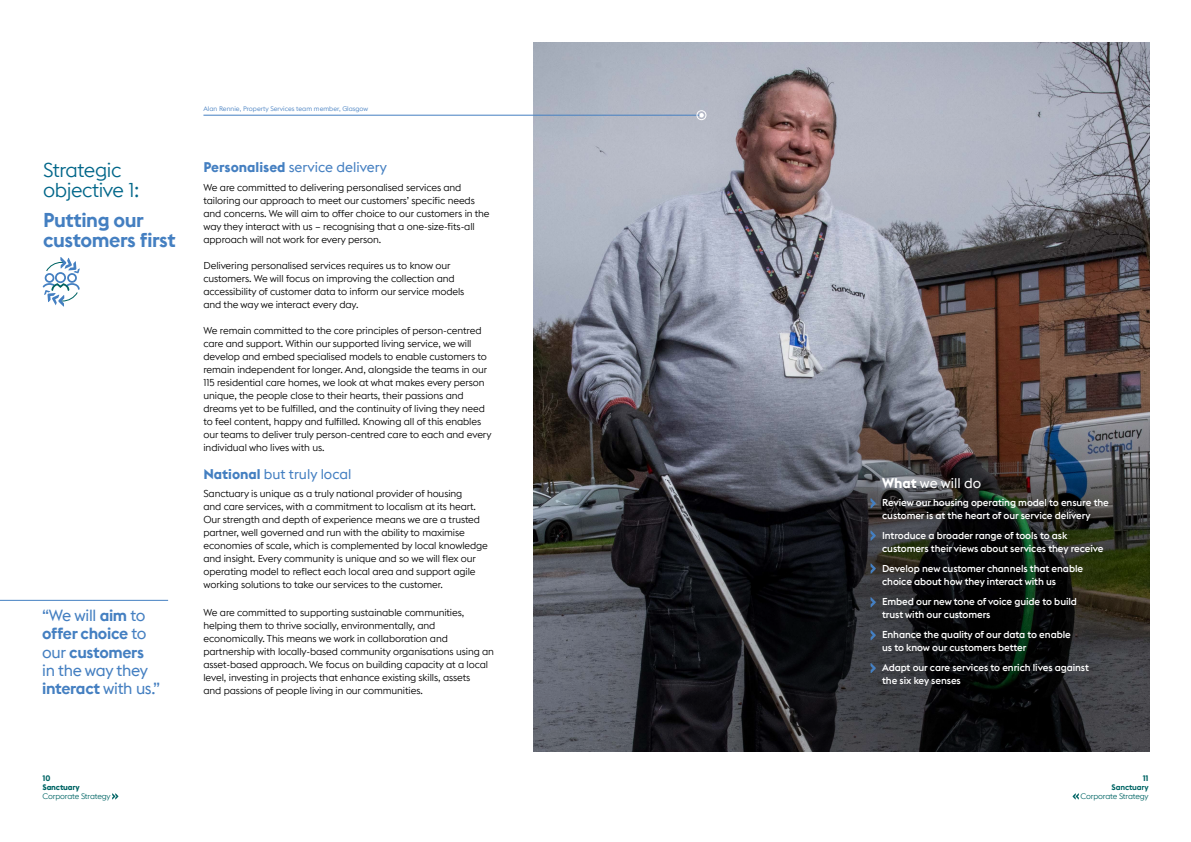
<style>
.page{position:relative;width:1191px;height:842px;background:#fff}
.page>*{position:absolute;margin:0;border:0;box-sizing:border-box;transform-origin:0 0}
.t1{font:600 20px/20px "Euclid Flex B";letter-spacing:-.02em;color:#447fc1}
.t2{font:300 20px/20px "Euclid Flex B";letter-spacing:-.02em;color:#006689}
.t3{font:16.1px/18.4px "Euclid Flex B";letter-spacing:-.02em;color:#447fc1}
.t4{font:14px "Euclid Flex B";color:#447fc1}
.t5{font:14px "Euclid Flex B";color:#fff}
.t6{font:300 10px/13px "Euclid Flex B";letter-spacing:-.01em;color:#000}
.t7{font:500 10px/13px "Euclid Flex B";letter-spacing:-.01em;color:#fff}
.t8{font:300 8px "Euclid Flex B";letter-spacing:-.02em;color:#006565}
.t9{font:700 8px "Euclid Flex B";letter-spacing:-.02em;color:#006565}
.t10{font:600 8px "Euclid Flex B";letter-spacing:-.02em;color:#006565}
.t11{font:300 6.6px "Euclid Flex B";color:#447fc1}
.s1{font-weight:600}
.s2{font-weight:700}
</style>
<div class="page">
<img style="left:533px;top:43px;width:616px;height:77px">
<img style="left:533px;top:120px;width:616px;height:632px">
<svg style="left:112px;top:793px;width:6px;height:6px"></svg>
<svg style="left:1072px;top:793px;width:6px;height:6px"></svg>
<svg style="left:870px;top:597px;width:6px;height:10px"></svg>
<svg style="left:870px;top:563px;width:6px;height:11px"></svg>
<svg style="left:870px;top:530px;width:6px;height:11px"></svg>
<svg style="left:870px;top:498px;width:6px;height:10px"></svg>
<svg style="left:870px;top:630px;width:6px;height:10px"></svg>
<svg style="left:870px;top:663px;width:6px;height:10px"></svg>
<hr style="left:0;top:600px;width:168px;height:1px;background:#447fc1">
<hr style="left:203px;top:115px;width:498px;height:1px;background:#447fc1">
<div style="left:696px;top:110px;width:10px;height:10px;border:1px solid #fff;border-radius:50%"></div>
<svg style="left:699px;top:113px;width:5px;height:5px"></svg>
<svg style="left:42px;top:257px;width:38px;height:50px"></svg>
<h1 class="t2" style="left:43px;top:160px;width:98px">Strategic objective 1:</h1>
<h1 class="t1" style="left:43px;top:210px;width:134px">Putting our customers first</h1>
<h2 class="t3" style="left:42px;top:606px;width:119px">“We will <span class="s1">aim</span> to <span class="s1">offer choice</span> to our <span class="s1">customers </span>in the way they <span class="s1">interact</span> with us.”</h2>
<p class="t11" style="left:203px;top:105px;width:166px">Alan Rennie, Property Services team member, Glasgow</p>
<h2 class="t4" style="left:203px;top:159px;width:185px"><span class="s2">Personalised</span> service delivery</h2>
<p class="t6" style="left:203px;top:181px;width:288px">We are committed to delivering personalised services and tailoring our approach to meet our customers’ specific needs and concerns. We will aim to offer choice to our customers in the way they interact with us – recognising that a one-size-fits-all approach will not work for every person.</p>
<p class="t6" style="left:203px;top:259px;width:262px">Delivering personalised services requires us to know our customers. We will focus on improving the collection and accessibility of customer data to inform our service models and the way we interact every day.</p>
<p class="t6" style="left:203px;top:324px;width:289px">We remain committed to the core principles of person-centred care and support. Within our supported living service, we will develop and embed specialised models to enable customers to remain independent for longer. And, alongside the teams in our 115 residential care homes, we look at what makes every person unique, the people close to their hearts, their passions and dreams yet to be fulfilled, and the continuity of living they need to feel content, happy and fulfilled. Knowing all of this enables our teams to deliver truly person-centred care to each and every individual who lives with us.</p>
<h2 class="t4" style="left:203px;top:465px;width:149px"><span class="s2">National</span> but truly local</h2>
<p class="t6" style="left:203px;top:487px;width:286px">Sanctuary is unique as a truly national provider of housing<br>and care services, with a commitment to localism at its heart.<br>Our strength and depth of experience means we are a trusted partner, well governed and run with the ability to maximise economies of scale, which is complemented by local knowledge and insight. Every community is unique and so we will flex our operating model to reflect each local area and support agile working solutions to take our services to the customer.</p>
<p class="t6" style="left:203px;top:606px;width:292px">We are committed to supporting sustainable communities, helping them to thrive socially, environmentally, and economically. This means we work in collaboration and partnership with locally-based community organisations using an asset-based approach. We focus on building capacity at a local level, investing in projects that enhance existing skills, assets<br>and passions of people living in our communities.</p>
<p class="t9" style="left:43px;top:773px;width:9px">10</p>
<p class="t9" style="left:43px;top:782px;width:39px">Sanctuary</p>
<p class="t8" style="left:43px;top:792px;width:70px">Corporate Strategy</p>
<h3 class="t5" style="left:882px;top:475px;width:101px"><span class="s2">What</span> we will do</h3>
<p class="t7" style="left:882px;top:496px;width:228px">Review our housing operating model to ensure the customer is at the heart of our service delivery</p>
<p class="t7" style="left:882px;top:529px;width:223px">Introduce a broader range of tools to ask customers their views about services they receive</p>
<p class="t7" style="left:882px;top:562px;width:202px">Develop new customer channels that enable choice about how they interact with us</p>
<p class="t7" style="left:882px;top:595px;width:196px">Embed our new tone of voice guide to build trust with our customers</p>
<p class="t7" style="left:882px;top:628px;width:190px">Enhance the quality of our data to enable us to know our customers better</p>
<p class="t7" style="left:882px;top:661px;width:208px">Adapt our care services to enrich lives against the six key senses</p>
<p class="t9" style="left:1142px;top:773px;width:7px">11</p>
<p class="t10" style="left:1111px;top:782px;width:38px">Sanctuary</p>
<p class="t8" style="left:1080px;top:792px;width:70px">Corporate Strategy</p>
</div>
